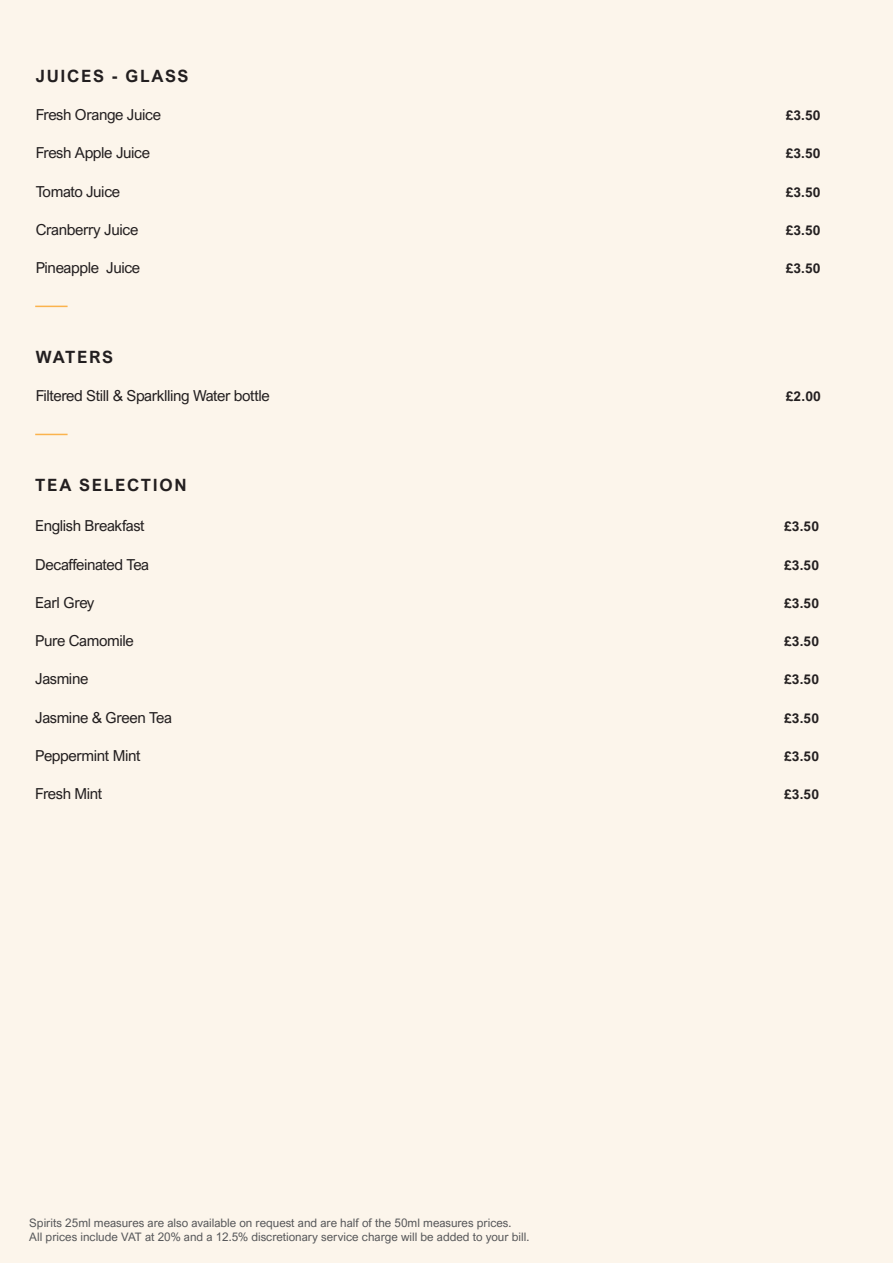
<style>
.page{position:relative;width:893px;height:1263px;background:#fcf5eb}
.page>*{position:absolute;margin:0;border:0;box-sizing:border-box;transform-origin:0 0}
.t1{font:700 16.95px "Arial Nova";letter-spacing:.1em;color:#231f20}
.t2{font:15.15px "Arial Nova";letter-spacing:-.025em;color:#231f20}
.t3{font:700 13.5px "Arial Nova";letter-spacing:.01em;color:#231f20}
.t4{font:11.7px/14.1px "Arial Nova";color:#57585a}
</style>
<div class="page">
<hr style="left:35px;top:306px;width:33px;height:1px;background:#fbb34d">
<hr style="left:35px;top:434px;width:33px;height:1px;background:#fbb34d">
<p class="t1" style="left:36px;top:66px;width:154px">JUICES - GLASS</p>
<p class="t2" style="left:36px;top:106px;width:127px">Fresh Orange Juice</p>
<p class="t3" style="left:786px;top:107px;width:36px">£3.50</p>
<p class="t2" style="left:36px;top:144px;width:116px">Fresh Apple Juice</p>
<p class="t3" style="left:786px;top:146px;width:36px">£3.50</p>
<p class="t2" style="left:36px;top:183px;width:86px">Tomato Juice</p>
<p class="t3" style="left:786px;top:184px;width:36px">£3.50</p>
<p class="t2" style="left:36px;top:221px;width:104px">Cranberry Juice</p>
<p class="t3" style="left:786px;top:222px;width:36px">£3.50</p>
<p class="t2" style="left:36px;top:259px;width:106px">Pineapple Juice</p>
<p class="t3" style="left:786px;top:260px;width:36px">£3.50</p>
<p class="t1" style="left:36px;top:347px;width:79px">WATERS</p>
<p class="t2" style="left:36px;top:387px;width:236px">Filtered Still &amp; Sparklling Water bottle</p>
<p class="t3" style="left:786px;top:389px;width:36px">£2.00</p>
<p class="t1" style="left:35px;top:475px;width:153px">TEA SELECTION</p>
<p class="t2" style="left:35px;top:517px;width:111px">English Breakfast</p>
<p class="t3" style="left:784px;top:519px;width:36px">£3.50</p>
<p class="t2" style="left:35px;top:555px;width:115px">Decaffeinated Tea</p>
<p class="t3" style="left:784px;top:557px;width:36px">£3.50</p>
<p class="t2" style="left:35px;top:594px;width:61px">Earl Grey</p>
<p class="t3" style="left:784px;top:595px;width:36px">£3.50</p>
<p class="t2" style="left:35px;top:632px;width:100px">Pure Camomile</p>
<p class="t3" style="left:784px;top:633px;width:36px">£3.50</p>
<p class="t2" style="left:35px;top:670px;width:55px">Jasmine</p>
<p class="t3" style="left:784px;top:672px;width:36px">£3.50</p>
<p class="t2" style="left:35px;top:709px;width:138px">Jasmine &amp; Green Tea</p>
<p class="t3" style="left:784px;top:710px;width:36px">£3.50</p>
<p class="t2" style="left:35px;top:747px;width:107px">Peppermint Mint</p>
<p class="t3" style="left:784px;top:748px;width:36px">£3.50</p>
<p class="t2" style="left:35px;top:785px;width:68px">Fresh Mint</p>
<p class="t3" style="left:784px;top:786px;width:36px">£3.50</p>
<p class="t4" style="left:29px;top:1216px;width:501px">Spirits 25ml measures are also available on request and are half of the 50ml measures prices.<br>All prices include VAT at 20% and a 12.5% discretionary service charge will be added to your bill.</p>
</div>
